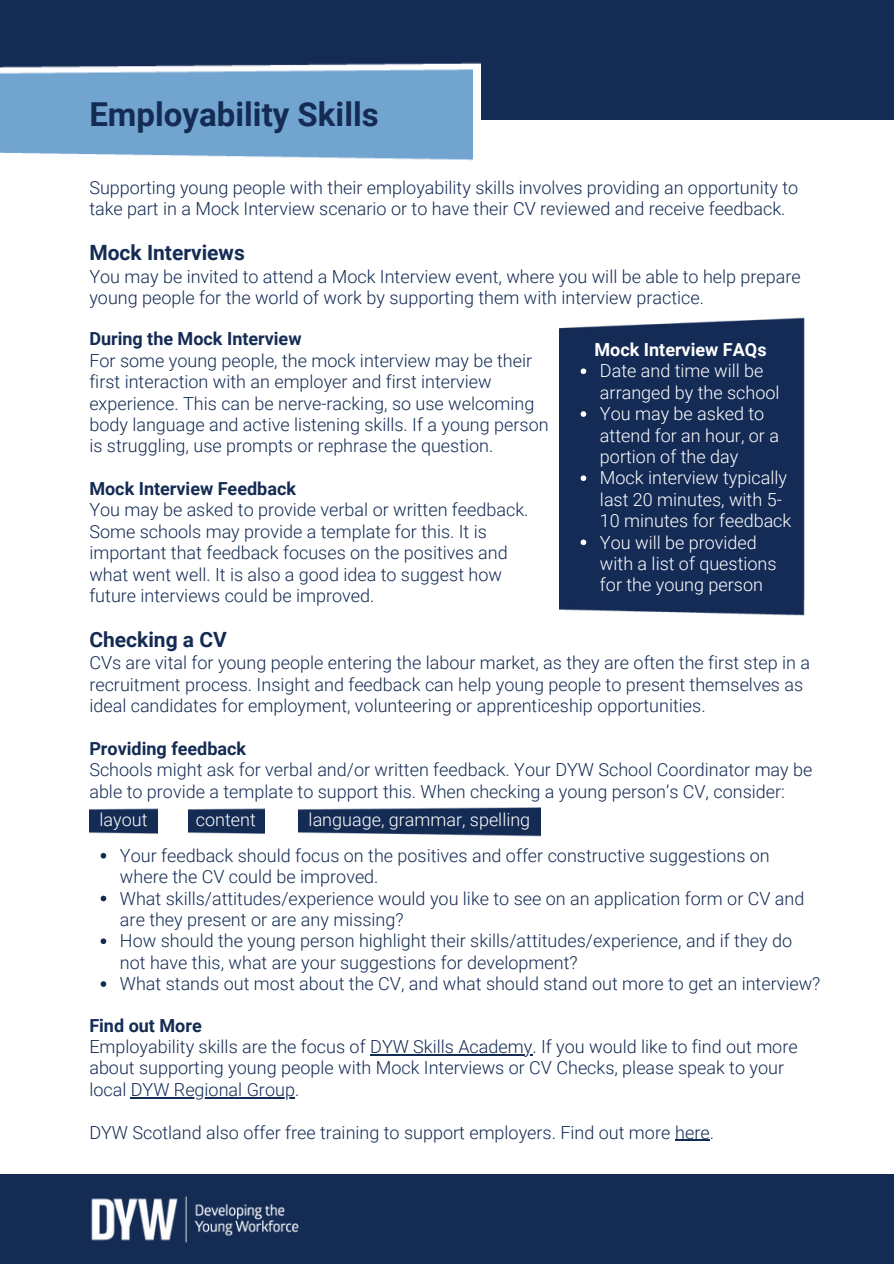
<style>
.page{position:relative;width:894px;height:1264px;background:#fff}
.page>*{position:absolute;margin:0;border:0;box-sizing:border-box;transform-origin:0 0}
.t1{font:700 33px "Roboto";color:#142b54}
.t2{font:700 21px "Roboto";color:#142b54}
.t3{font:300 18px/21.3px "Roboto";color:#142b54}
.t4{font:300 18px/21.3px "Roboto";color:#fff}
.t5{font:700 18px "Roboto";color:#142b54}
.t6{font:700 18px "Roboto";color:#fff}
</style>
<div class="page">
<div style="left:0;top:0;width:893px;height:119px;background:#142b54"></div>
<img style="left:155px;top:62px;width:325px;height:99px">
<img style="left:0;top:66px;width:472px;height:95px">
<div style="left:0;top:1174px;width:893px;height:89px;background:#142b54"></div>
<img style="left:91px;top:1196px;width:208px;height:47px">
<svg style="left:101px;top:852px;width:5px;height:6px"></svg>
<svg style="left:101px;top:895px;width:5px;height:6px"></svg>
<svg style="left:101px;top:938px;width:5px;height:6px"></svg>
<svg style="left:101px;top:981px;width:5px;height:5px"></svg>
<img style="left:299px;top:807px;width:241px;height:29px">
<div style="left:559px;top:318px;width:245px;height:298px;background:#142b55"></div>
<svg style="left:580px;top:368px;width:6px;height:6px"></svg>
<svg style="left:580px;top:411px;width:6px;height:6px"></svg>
<svg style="left:580px;top:475px;width:6px;height:6px"></svg>
<svg style="left:580px;top:539px;width:6px;height:6px"></svg>
<img style="left:188px;top:808px;width:76px;height:26px">
<img style="left:90px;top:808px;width:67px;height:26px">
<hr style="left:370px;top:1054px;width:162px;height:1px;background:#142b54">
<hr style="left:131px;top:1096px;width:164px;height:2px;background:#142b54">
<hr style="left:675px;top:1139px;width:34px;height:1px;background:#142b54">
<p class="t1" style="left:89px;top:95px;width:291px">Employability Skills</p>
<p class="t3" style="left:89px;top:177px;width:710px">Supporting young people with their employability skills involves providing an opportunity to take part in a Mock Interview scenario or to have their CV reviewed and receive feedback.</p>
<p class="t2" style="left:89px;top:241px;width:157px">Mock Interviews</p>
<p class="t3" style="left:89px;top:266px;width:712px">You may be invited to attend a Mock Interview event, where you will be able to help prepare young people for the world of work by supporting them with interview practice.</p>
<p class="t5" style="left:89px;top:329px;width:214px">During the Mock Interview</p>
<p class="t3" style="left:89px;top:350px;width:460px">For some young people, the mock interview may be their first interaction with an employer and first interview experience. This can be nerve-racking, so use welcoming body language and active listening skills. If a young person is struggling, use prompts or rephrase the question.</p>
<p class="t5" style="left:89px;top:478px;width:208px">Mock Interview Feedback</p>
<p class="t3" style="left:89px;top:499px;width:440px">You may be asked to provide verbal or written feedback.<br>Some schools may provide a template for this. It is important that feedback focuses on the positives and what went well. It is also a good idea to suggest how future interviews could be improved.</p>
<p class="t6" style="left:594px;top:339px;width:173px">Mock Interview FAQs</p>
<p class="t4" style="left:599px;top:360px;width:181px">Date and time will be arranged by the school</p>
<p class="t4" style="left:599px;top:403px;width:180px">You may be asked to attend for an hour, or a portion of the day</p>
<p class="t4" style="left:599px;top:467px;width:193px">Mock interview typically last 20 minutes, with 5-<br>10 minutes for feedback</p>
<p class="t4" style="left:599px;top:531px;width:178px">You will be provided with a list of questions for the young person</p>
<h1 class="t2" style="left:89px;top:627px;width:139px">Checking a CV</h1>
<p class="t3" style="left:89px;top:652px;width:722px">CVs are vital for young people entering the labour market, as they are often the first step in a recruitment process. Insight and feedback can help young people to present themselves as ideal candidates for employment, volunteering or apprenticeship opportunities.</p>
<p class="t5" style="left:89px;top:738px;width:158px">Providing feedback</p>
<p class="t3" style="left:89px;top:759px;width:724px">Schools might ask for verbal and/or written feedback. Your DYW School Coordinator may be able to provide a template to support this. When checking a young person’s CV, consider:</p>
<p class="t4" style="left:99px;top:809px;width:49px">layout</p>
<p class="t4" style="left:196px;top:809px;width:61px">content</p>
<p class="t4" style="left:308px;top:809px;width:223px">language, grammar, spelling</p>
<p class="t3" style="left:120px;top:845px;width:651px">Your feedback should focus on the positives and offer constructive suggestions on where the CV could be improved.</p>
<h2 class="t3" style="left:120px;top:887px;width:685px">What skills/attitudes/experience would you like to see on an application form or CV and are they present or are any missing?</h2>
<p class="t3" style="left:120px;top:930px;width:673px">How should the young person highlight their skills/attitudes/experience, and if they do not have this, what are your suggestions for development?</p>
<p class="t3" style="left:120px;top:973px;width:701px">What stands out most about the CV, and what should stand out more to get an interview?</p>
<p class="t5" style="left:89px;top:1015px;width:114px">Find out More</p>
<p class="t3" style="left:89px;top:1036px;width:709px">Employability skills are the focus of DYW Skills Academy. If you would like to find out more</p>
<p class="t3" style="left:89px;top:1057px;width:696px">about supporting young people with Mock Interviews or CV Checks, please speak to your local DYW Regional Group.</p>
<p class="t3" style="left:89px;top:1121px;width:626px">DYW Scotland also offer free training to support employers. Find out more here.</p>
</div>
